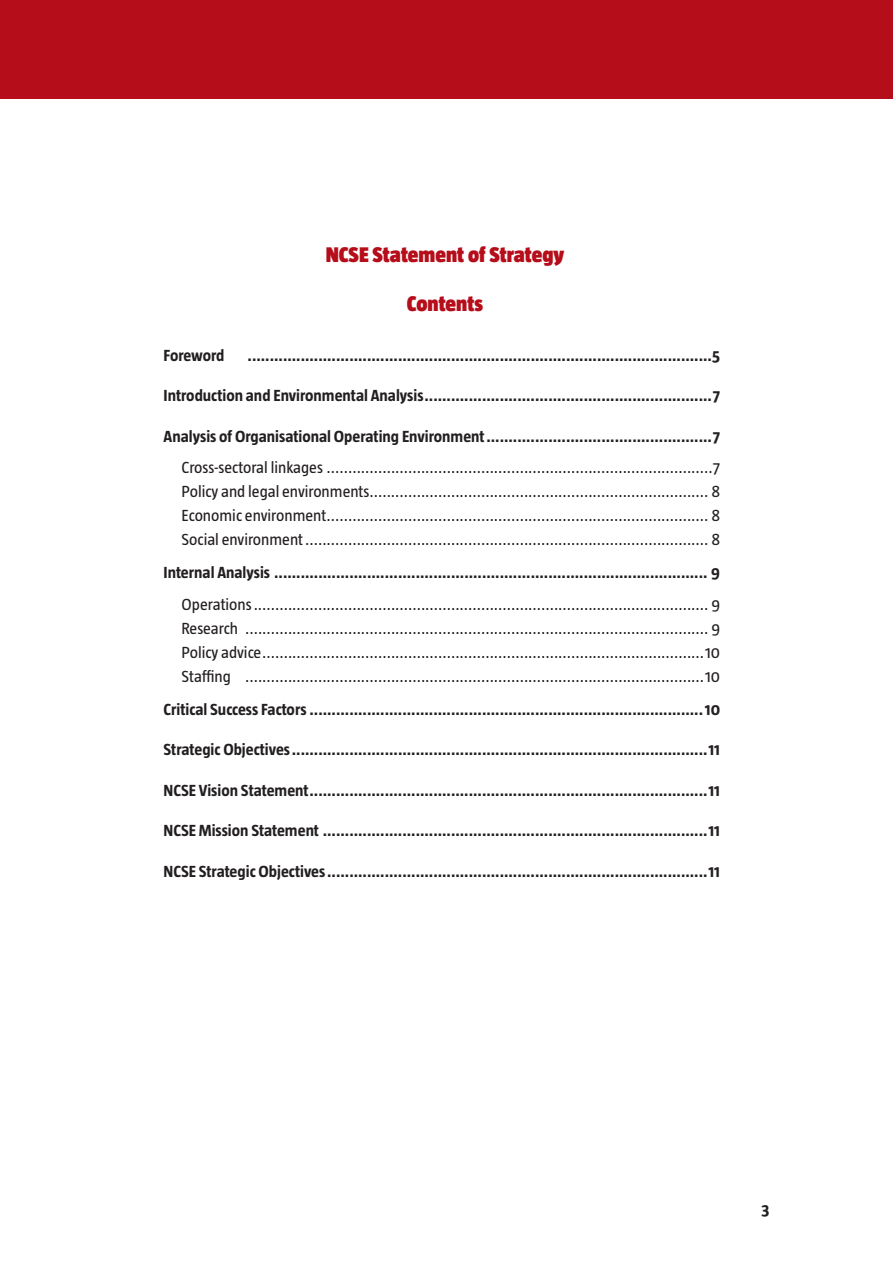
<style>
.page{position:relative;width:893px;height:1263px;background:#fff}
.page>*{position:absolute;margin:0;border:0;box-sizing:border-box;transform-origin:0 0}
.Heading_1_prelims{font:900 21.75px "Taz";color:#b50e1a}
.Toc_1{font:700 16.5px "Taz";color:#231f20}
.Toc_2{font:16.5px "Taz";color:#231f20}
</style>
<div class="page">
<div style="left:0;top:0;width:893px;height:99px;background:#b50e1a"></div>
<h1 class="Heading_1_prelims" style="left:326px;top:242px;width:240px">NCSE Statement of Strategy</h1>
<h1 class="Heading_1_prelims" style="left:407px;top:291px;width:78px">Contents</h1>
<p class="Toc_1" style="left:164px;top:346px;width:62px">Foreword</p>
<p class="Toc_1" style="left:248px;top:346px;width:474px">.........................................................................................................5</p>
<p class="Toc_1" style="left:164px;top:386px;width:558px">Introduction and Environmental Analysis.................................................................7</p>
<p class="Toc_1" style="left:164px;top:427px;width:558px">Analysis of Organisational Operating Environment...................................................7</p>
<p class="Toc_2" style="left:182px;top:458px;width:540px">Cross-sectoral linkages ..........................................................................................7</p>
<p class="Toc_2" style="left:182px;top:482px;width:540px">Policy and legal environments............................................................................... 8</p>
<p class="Toc_2" style="left:182px;top:506px;width:540px">Economic environment......................................................................................... 8</p>
<p class="Toc_2" style="left:182px;top:530px;width:540px">Social environment.............................................................................................. 8</p>
<p class="Toc_1" style="left:164px;top:563px;width:558px">Internal Analysis .................................................................................................. 9</p>
<p class="Toc_2" style="left:182px;top:595px;width:540px">Operations.......................................................................................................... 9</p>
<p class="Toc_2" style="left:182px;top:619px;width:540px">Research ............................................................................................................ 9</p>
<p class="Toc_2" style="left:182px;top:643px;width:540px">Policy advice.......................................................................................................10</p>
<p class="Toc_2" style="left:182px;top:667px;width:540px">Staffing ...........................................................................................................10</p>
<p class="Toc_1" style="left:164px;top:700px;width:558px">Critical Success Factors .........................................................................................10</p>
<p class="Toc_1" style="left:164px;top:740px;width:558px">Strategic Objectives..............................................................................................11</p>
<p class="Toc_1" style="left:164px;top:781px;width:558px">NCSE Vision Statement..........................................................................................11</p>
<p class="Toc_1" style="left:164px;top:821px;width:558px">NCSE Mission Statement .......................................................................................11</p>
<p class="Toc_1" style="left:164px;top:862px;width:558px">NCSE Strategic Objectives......................................................................................11</p>
<p class="Toc_1" style="left:762px;top:1200px;width:10px">3</p>
</div>
